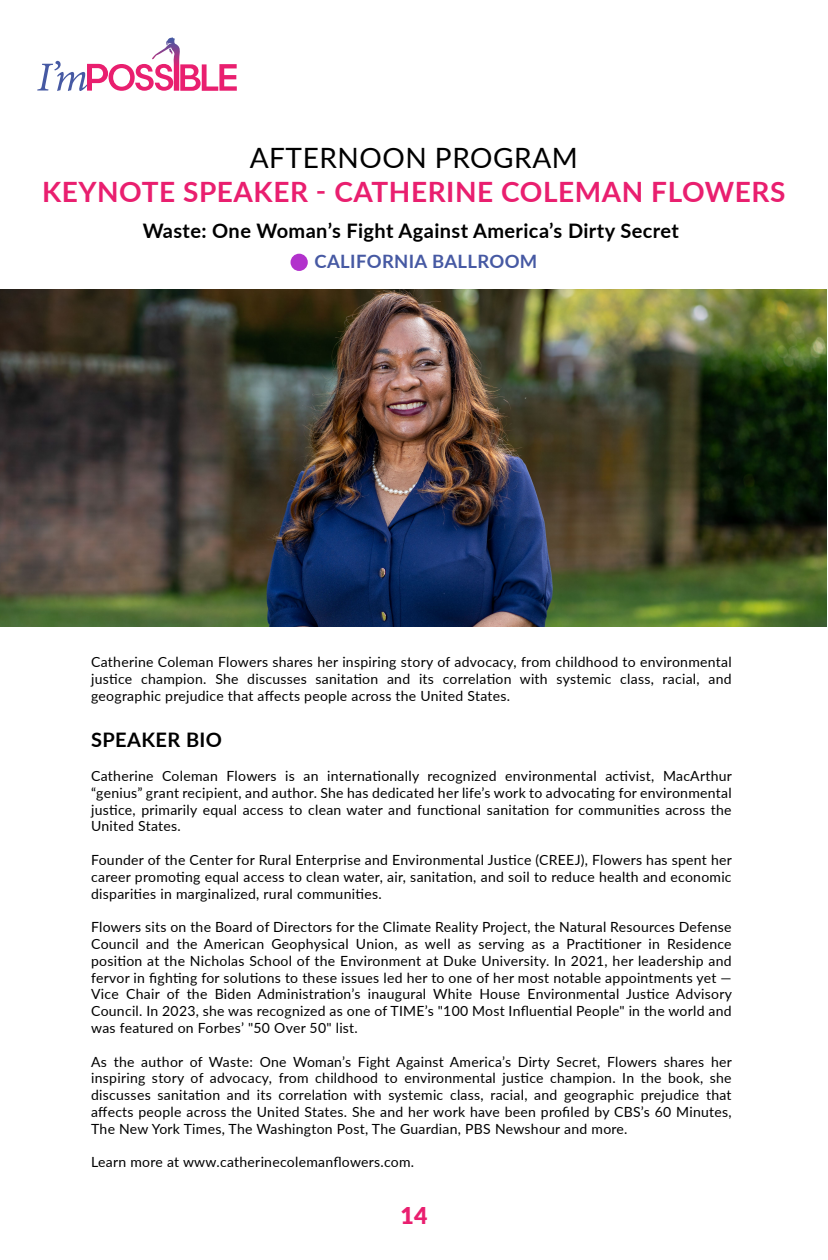
<style>
.page{position:relative;width:828px;height:1260px;background:#fff}
.page>*{position:absolute;margin:0;border:0;box-sizing:border-box;transform-origin:0 0}
.t1{font:700 28px "Lato";letter-spacing:.02em;color:#e91f6f}
.t2{font:28px "Lato";letter-spacing:.02em;color:#000}
.t3{font:900 23.2px "Lato";color:#e91f6f}
.t4{font:700 20px "Lato";letter-spacing:.02em;color:#000}
.t5{font:700 18.4px "Lato";letter-spacing:.02em;color:#4659a3}
.t6{font:14px/16.8px "Lato";letter-spacing:.02em;color:#000;text-align:justify}
</style>
<div class="page">
<svg style="left:37px;top:37px;width:200px;height:54px"></svg>
<img style="left:0;top:289px;width:827px;height:337px">
<div style="left:291px;top:254px;width:17px;height:17px;background:#b232cc;border-radius:50%"></div>
<h1 class="t2" style="left:250px;top:138px;width:330px">AFTERNOON PROGRAM</h1>
<h1 class="t1" style="left:42px;top:171px;width:745px">KEYNOTE SPEAKER - CATHERINE COLEMAN FLOWERS</h1>
<h3 class="t4" style="left:143px;top:216px;width:538px">Waste: One Woman’s Fight Against America’s Dirty Secret</h3>
<h3 class="t5" style="left:315px;top:248px;width:224px">CALIFORNIA BALLROOM</h3>
<p class="t6" style="left:91px;top:653px;width:642px">Catherine Coleman Flowers shares her inspiring story of advocacy, from childhood to environmental justice champion. She discusses sanitation and its correlation with systemic class, racial, and geographic prejudice that affects people across the United States.</p>
<h3 class="t4" style="left:91px;top:725px;width:132px">SPEAKER BIO</h3>
<p class="t6" style="left:91px;top:767px;width:642px">Catherine Coleman Flowers is an internationally recognized environmental activist, MacArthur “genius” grant recipient, and author. She has dedicated her life’s work to advocating for environmental justice, primarily equal access to clean water and functional sanitation for communities across the United States.</p>
<p class="t6" style="left:91px;top:851px;width:642px">Founder of the Center for Rural Enterprise and Environmental Justice (CREEJ), Flowers has spent her career promoting equal access to clean water, air, sanitation, and soil to reduce health and economic disparities in marginalized, rural communities.</p>
<p class="t6" style="left:91px;top:918px;width:642px">Flowers sits on the Board of Directors for the Climate Reality Project, the Natural Resources Defense Council and the American Geophysical Union, as well as serving as a Practitioner in Residence position at the Nicholas School of the Environment at Duke University. In 2021, her leadership and fervor in fighting for solutions to these issues led her to one of her most notable appointments yet — Vice Chair of the Biden Administration’s inaugural White House Environmental Justice Advisory Council. In 2023, she was recognized as one of TIME’s "100 Most Influential People" in the world and was featured on Forbes’ "50 Over 50" list.</p>
<p class="t6" style="left:91px;top:1052px;width:642px">As the author of Waste: One Woman’s Fight Against America’s Dirty Secret, Flowers shares her inspiring story of advocacy, from childhood to environmental justice champion. In the book, she discusses sanitation and its correlation with systemic class, racial, and geographic prejudice that affects people across the United States. She and her work have been profiled by CBS’s 60 Minutes, The New York Times, The Washington Post, The Guardian, PBS Newshour and more.</p>
<p class="t6" style="left:91px;top:1153px;width:325px">Learn more at www.catherinecolemanflowers.com.</p>
<h2 class="t3" style="left:400px;top:1198px;width:29px">14</h2>
</div>
